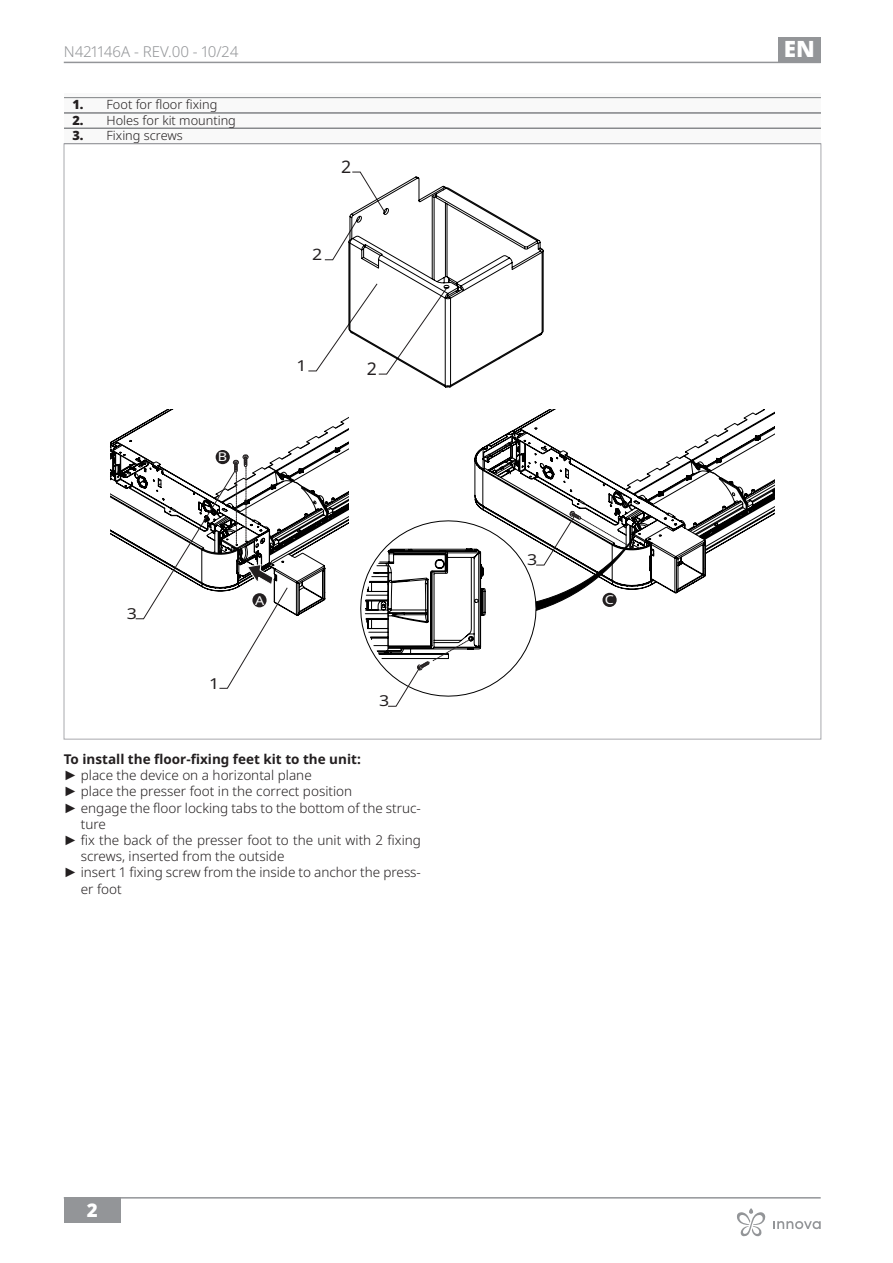
<style>
.page{position:relative;width:893px;height:1263px;background:#fff}
.page>*{position:absolute;margin:0;border:0;box-sizing:border-box;transform-origin:0 0}
.t1{font:900 22.5px "Noto Sans";color:#fff}
.t2{font:900 18.75px "Noto Sans";color:#fff}
.t3{font:17.4px "Noto Sans";color:#231f20}
.t4{font:17.25px "Noto Sans";color:#231f20}
.t5{font:15.75px "Noto Sans";color:#231f20;scale:1.13 1}
.t6{font:300 15px "Noto Sans";color:#939598}
.t7{font:15px "Noto Sans";color:#231f20;scale:1.18 1}
.t8{font:300 13.5px "Noto Sans";color:#231f20}
.t9{font:700 13.5px "Noto Sans";color:#231f20}
.t10{font:300 12.75px "Noto Sans";color:#231f20}
.t11{font:12.3px "Noto Sans";color:#fff;scale:1.18 1}
.s1{font-weight:900}
.s2{font-family:"Arial";font-weight:400}
</style>
<div class="page">
<div style="left:778px;top:38px;width:43px;height:25px;background:#939598"></div>
<hr style="left:64px;top:62px;width:757px;height:1px;background:#939598">
<hr style="left:64px;top:1197px;width:757px;height:1px;background:#939598">
<div style="left:64px;top:1197px;width:57px;height:25px;background:#939598"></div>
<div style="left:64px;top:94px;width:757px;height:50px;background:#f9f9f9"></div>
<hr style="left:64px;top:97px;width:757px;height:1px;background:#808285">
<hr style="left:64px;top:113px;width:757px;height:1px;background:#808285">
<hr style="left:64px;top:128px;width:757px;height:1px;background:#808285">
<hr style="left:64px;top:143px;width:757px;height:1px;background:#808285">
<svg style="left:110px;top:172px;width:665px;height:535px"></svg>
<svg style="left:773px;top:1221px;width:48px;height:8px"></svg>
<svg style="left:737px;top:1208px;width:29px;height:28px"></svg>
<p class="t6" style="left:64px;top:41px;width:176px">N421146A - Rev.00 - 10/24</p>
<h1 class="t1" style="left:784px;top:32px;width:33px">EN</h1>
<p class="t10" style="left:73px;top:96px;width:146px"><span class="s1">1.</span> Foot for floor fixing</p>
<p class="t10" style="left:73px;top:111px;width:165px"><span class="s1">2.</span> Holes for kit mounting</p>
<p class="t10" style="left:73px;top:126px;width:112px"><span class="s1">3.</span> Fixing screws</p>
<p class="t11" style="left:218px;top:448px;width:9px">B</p>
<p class="t4" style="left:341px;top:155px;width:12px">2</p>
<p class="t5" style="left:312px;top:243px;width:10px">2</p>
<p class="t7" style="left:296px;top:355px;width:10px">1</p>
<p class="t3" style="left:367px;top:357px;width:12px">2</p>
<p class="t7" style="left:127px;top:603px;width:10px">3</p>
<p class="t7" style="left:209px;top:673px;width:10px">1</p>
<p class="t11" style="left:255px;top:591px;width:9px">A</p>
<p class="t7" style="left:379px;top:690px;width:10px">3</p>
<p class="t9" style="left:64px;top:750px;width:299px">To install the floor-fixing feet kit to the unit:</p>
<p class="t8" style="left:64px;top:766px;width:249px"><span class="s2">►</span> place the device on a horizontal plane</p>
<p class="t8" style="left:64px;top:782px;width:290px"><span class="s2">►</span> place the presser foot in the correct position</p>
<p class="t8" style="left:64px;top:798px;width:359px"><span class="s2">►</span> engage the floor locking tabs to the bottom of the struc-</p>
<p class="t8" style="left:81px;top:814px;width:27px">ture</p>
<p class="t8" style="left:64px;top:831px;width:359px"><span class="s2">►</span> fix the back of the presser foot to the unit with 2 fixing</p>
<p class="t8" style="left:81px;top:847px;width:205px">screws, inserted from the outside</p>
<p class="t8" style="left:64px;top:863px;width:359px"><span class="s2">►</span> insert 1 fixing screw from the inside to anchor the press-</p>
<p class="t8" style="left:81px;top:879px;width:42px">er foot</p>
<p class="t7" style="left:527px;top:549px;width:10px">3</p>
<p class="t11" style="left:605px;top:591px;width:9px">C</p>
<h2 class="t2" style="left:87px;top:1196px;width:12px">2</h2>
</div>
